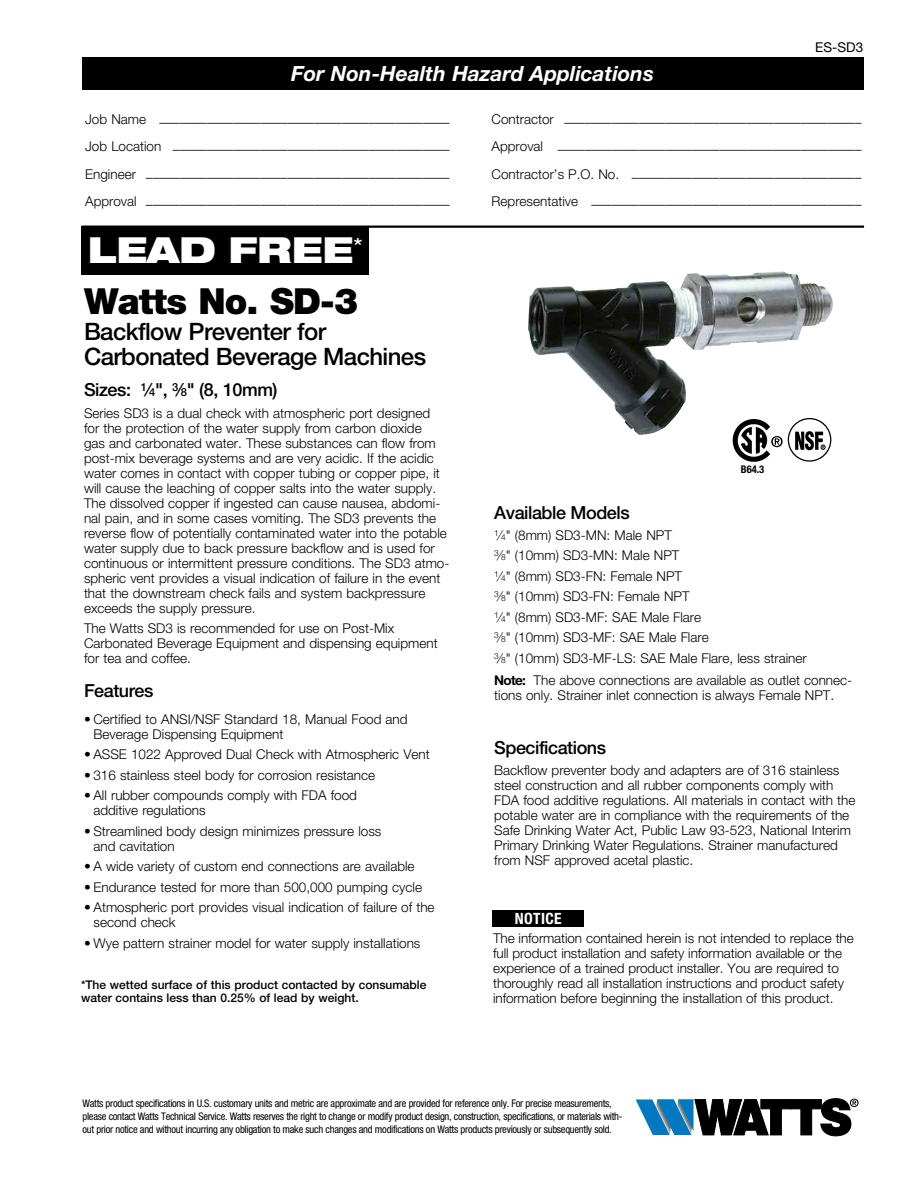
<style>
.page{position:relative;width:918px;height:1188px;background:#fff}
.page>*{position:absolute;margin:0;border:0;box-sizing:border-box;transform-origin:0 0}
.t1{font:900 36px "Helvetica Neue LT Std";letter-spacing:-.025em;color:#000}
.t2{font:900 expanded 36px "Helvetica Neue LT Std";color:#fff}
.t3{font:500 24px/25.5px "Helvetica Neue LT Std";letter-spacing:-.025em;color:#000}
.t4{font:italic 700 21px "Helvetica Neue LT Std";color:#fff}
.t5{font:500 18px "Helvetica Neue LT Std";letter-spacing:-.025em;color:#000}
.t6{font:700 condensed 15.6px "Helvetica Neue LT Std";letter-spacing:.025em;color:#fff}
.t7{font:300 13.5px/15px "Helvetica Neue LT Std";color:#000}
.t8{font:13.5px "Helvetica Neue LT Std";color:#000}
.t9{font:500 12px/13.5px "Helvetica Neue LT Std";color:#000}
.t10{font:condensed 10.5px/13.2px "Helvetica Neue LT Std";letter-spacing:-.025em;color:#000}
.t11{font:700 condensed 10.5px "Helvetica Neue LT Std";color:#000}
.s1{font-size:11.1px}
.s2{font-size:8.4px}
.s3{font-weight:700}
</style>
<div class="page">
<img style="left:528px;top:271px;width:305px;height:164px">
<div style="left:82px;top:57px;width:781px;height:32px;background:#000"></div>
<div style="left:81px;top:226px;width:288px;height:49px;background:#000"></div>
<hr style="left:82px;top:226px;width:782px;height:2px;background:#000">
<svg style="left:636px;top:1098px;width:223px;height:38px"></svg>
<svg style="left:795px;top:431px;width:30px;height:19px"></svg>
<div style="left:788px;top:418px;width:43px;height:44px;border:1px solid #000;border-radius:50%"></div>
<img style="left:732px;top:418px;width:52px;height:44px">
<div style="left:493px;top:910px;width:91px;height:17px;background:#000"></div>
<h3 class="t4" style="left:291px;top:60px;width:364px">For Non-Health Hazard Applications</h3>
<p class="t8" style="left:815px;top:39px;width:50px">ES-SD3</p>
<p class="t7" style="left:85px;top:115px;width:366px">Job Name –––––––––––––––––––––––––––––––––––––––––––</p>
<p class="t7" style="left:492px;top:115px;width:371px">Contractor ––––––––––––––––––––––––––––––––––––––––––––</p>
<p class="t7" style="left:85px;top:142px;width:366px">Job Location –––––––––––––––––––––––––––––––––––––––––</p>
<p class="t7" style="left:492px;top:142px;width:371px">Approval –––––––––––––––––––––––––––––––––––––––––––––</p>
<p class="t7" style="left:85px;top:169px;width:366px">Engineer –––––––––––––––––––––––––––––––––––––––––––––</p>
<p class="t7" style="left:492px;top:169px;width:371px">Contractor’s P.O. No. ––––––––––––––––––––––––––––––––––</p>
<p class="t7" style="left:85px;top:196px;width:366px">Approval –––––––––––––––––––––––––––––––––––––––––––––</p>
<p class="t7" style="left:492px;top:196px;width:371px">Representative ––––––––––––––––––––––––––––––––––––––––</p>
<h1 class="t2" style="left:88px;top:227px;width:276px">LEAD FREE<sup>*</sup></h1>
<h1 class="t1" style="left:84px;top:280px;width:276px">Watts No. SD-3</h1>
<h2 class="t3" style="left:84px;top:318px;width:344px">Backflow Preventer for<br>Carbonated Beverage Machines</h2>
<h3 class="t5" style="left:84px;top:379px;width:195px">Sizes: <sup>1</sup>⁄<span class="s1">4</span>", <sup>3</sup>⁄<span class="s1">8</span>" (8, 10mm)</h3>
<p class="t7" style="left:84px;top:405px;width:367px">Series SD3 is a dual check with atmospheric port designed<br>for the protection of the water supply from carbon dioxide<br>gas and carbonated water. These substances can flow from post-mix beverage systems and are very acidic. If the acidic water comes in contact with copper tubing or copper pipe, it will cause the leaching of copper salts into the water supply.<br>The dissolved copper if ingested can cause nausea, abdomi&shy;nal pain, and in some cases vomiting. The SD3 prevents the reverse flow of potentially contaminated water into the potable water supply due to back pressure backflow and is used for continuous or intermittent pressure conditions. The SD3 atmo&shy;spheric vent provides a visual indication of failure in the event that the downstream check fails and system backpressure exceeds the supply pressure.</p>
<p class="t7" style="left:84px;top:621px;width:355px">The Watts SD3 is recommended for use on Post-Mix<br>Carbonated Beverage Equipment and dispensing equipment for tea and coffee.</p>
<h3 class="t5" style="left:84px;top:680px;width:71px">Features</h3>
<p class="t7" style="left:93px;top:711px;width:316px;text-indent:-9px">• Certified to ANSI/NSF Standard 18, Manual Food and<br>Beverage Dispensing Equipment</p>
<p class="t7" style="left:84px;top:746px;width:347px">• ASSE 1022 Approved Dual Check with Atmospheric Vent</p>
<p class="t7" style="left:84px;top:767px;width:293px">• 316 stainless steel body for corrosion resistance</p>
<p class="t7" style="left:93px;top:787px;width:265px;text-indent:-9px">• All rubber compounds comply with FDA food additive regulations</p>
<p class="t7" style="left:93px;top:823px;width:289px;text-indent:-9px">• Streamlined body design minimizes pressure loss and cavitation</p>
<p class="t7" style="left:84px;top:858px;width:332px">• A wide variety of custom end connections are available</p>
<p class="t7" style="left:84px;top:879px;width:339px">• Endurance tested for more than 500,000 pumping cycle</p>
<p class="t7" style="left:94px;top:899px;width:343px;text-indent:-9px">• Atmospheric port provides visual indication of failure of the second check</p>
<p class="t7" style="left:84px;top:935px;width:338px">• Wye pattern strainer model for water supply installations</p>
<p class="t9" style="left:81px;top:978px;width:347px">*The wetted surface of this product contacted by consumable water contains less than 0.25% of lead by weight.</p>
<p class="t11" style="left:741px;top:463px;width:25px">B64.3</p>
<h3 class="t5" style="left:494px;top:502px;width:137px">Available Models</h3>
<p class="t7" style="left:494px;top:524px;width:359px;line-height:20.7px"><sup>1</sup>⁄<span class="s2">4</span>" (8mm) SD3-MN: Male NPT<br><sup>3</sup>⁄<span class="s2">8</span>" (10mm) SD3-MN: Male NPT<br><sup>1</sup>⁄<span class="s2">4</span>" (8mm) SD3-FN: Female NPT<br><sup>3</sup>⁄<span class="s2">8</span>" (10mm) SD3-FN: Female NPT<br><sup>1</sup>⁄<span class="s2">4</span>" (8mm) SD3-MF: SAE Male Flare<br><sup>3</sup>⁄<span class="s2">8</span>" (10mm) SD3-MF: SAE Male Flare<br><sup>3</sup>⁄<span class="s2">8</span>" (10mm) SD3-MF-LS: SAE Male Flare, less strainer<br><span class="s3">Note:</span> The above connections are available as outlet connec-</p>
<p class="t7" style="left:494px;top:687px;width:341px">tions only. Strainer inlet connection is always Female NPT.</p>
<h3 class="t5" style="left:494px;top:737px;width:113px">Specifications</h3>
<p class="t7" style="left:494px;top:762px;width:363px">Backflow preventer body and adapters are of 316 stainless steel construction and all rubber components comply with FDA food additive regulations. All materials in contact with the potable water are in compliance with the requirements of the Safe Drinking Water Act, Public Law 93-523, National Interim Primary Drinking Water Regulations. Strainer manufactured from NSF approved acetal plastic.</p>
<p class="t6" style="left:515px;top:909px;width:48px">NOTICE</p>
<p class="t7" style="left:493px;top:930px;width:362px">The information contained herein is not intended to replace the full product installation and safety information available or the experience of a trained product installer. You are required to thoroughly read all installation instructions and product safety information before beginning the installation of this product.</p>
<p class="t10" style="left:82px;top:1096px;width:542px">Watts product specifications in U.S. customary units and metric are approximate and are provided for reference only. For precise measurements, please contact Watts Technical Service. Watts reserves the right to change or modify product design, construction, specifications, or materials with&shy;out prior notice and without incurring any obligation to make such changes and modifications on Watts products previously or subsequently sold.</p>
</div>
